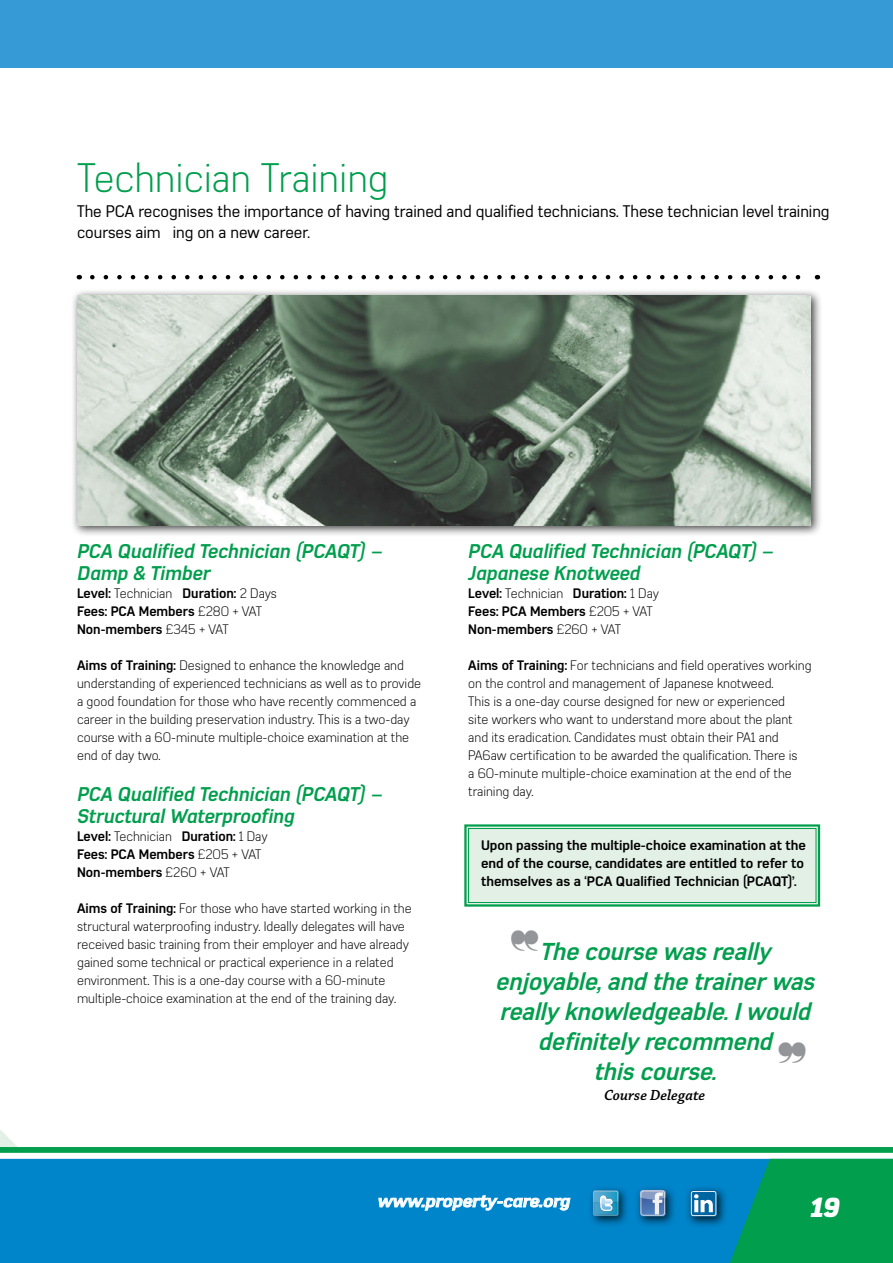
<style>
.page{position:relative;width:893px;height:1263px;background:#fff}
.page>*{position:absolute;margin:0;border:0;box-sizing:border-box;transform-origin:0 0}
.t1{font:300 40.5px "Azbuka";color:#009e4d}
.t2{font:italic 900 27px "Azbuka";color:#fff}
.t3{font:italic 700 24px/30px "Azbuka";color:#009e4d;text-align:center}
.t4{font:italic 700 19.5px/22.5px "Azbuka";color:#009e4d}
.t5{font:16.5px/21px "Azbuka";color:#000}
.t6{font:italic 700 16.5px "Azbuka";color:#fff;scale:1.12 1}
.t7{font:italic 600 15.45px "Chaparral Pro";color:#000}
.t8{font:300 13.5px/18px "Azbuka";color:#000}
.t9{font:700 13.5px/18px "Azbuka";color:#000}
.s1{font-weight:300}
.s2{font-weight:700}
</style>
<div class="page">
<svg style="left:0;top:1130px;width:17px;height:17px"></svg>
<div style="left:0;top:1154px;width:893px;height:109px;background:#0084ca"></div>
<div style="left:0;top:1147px;width:893px;height:6px;background:#009e4d"></div>
<svg style="left:378px;top:1195px;width:193px;height:16px"></svg>
<div style="left:635px;top:1185px;width:42px;height:42px;background:#000;opacity:.75"></div>
<svg style="left:640px;top:1190px;width:26px;height:26px"></svg>
<div style="left:641px;top:1191px;width:24px;height:24px;border:1px solid #f1f0f0;border-radius:3px"></div>
<div style="left:588px;top:1186px;width:42px;height:41px;background:#000;opacity:.75"></div>
<svg style="left:593px;top:1190px;width:26px;height:26px"></svg>
<div style="left:0;top:1153px;width:893px;height:6px;background:#fff"></div>
<div style="left:685px;top:1185px;width:43px;height:43px;background:#000;opacity:.75"></div>
<svg style="left:690px;top:1190px;width:27px;height:27px"></svg>
<svg style="left:694px;top:1194px;width:19px;height:18px"></svg>
<div style="left:691px;top:1191px;width:25px;height:25px;border:1px solid #fff;border-radius:2px"></div>
<div style="left:0;top:0;width:893px;height:67px;background:#359ad5"></div>
<svg style="left:92px;top:275px;width:709px;height:4px"></svg>
<svg style="left:464px;top:824px;width:357px;height:83px"></svg>
<div style="left:468px;top:828px;width:348px;height:75px;border:1px solid #009e4d"></div>
<div style="left:71px;top:289px;width:751px;height:248px;background:#000;opacity:.75"></div>
<img style="left:77px;top:295px;width:733px;height:230px">
<svg style="left:722px;top:1159px;width:171px;height:104px"></svg>
<h1 class="t1" style="left:77px;top:154px;width:313px">Technician Training</h1>
<p class="t5" style="left:77px;top:201px;width:754px">The PCA recognises the importance of having trained and qualified technicians. These technician level training courses aim ing on a new career.</p>
<h3 class="t4" style="left:77px;top:540px;width:307px">PCA Qualified Technician (PCAQT) –<br>Damp &amp; Timber</h3>
<p class="t9" style="left:77px;top:585px;width:201px">Level: <span class="s1">Technician</span> Duration: <span class="s1">2 Days<br></span>Fees: PCA Members <span class="s1">£280 + VAT<br></span>Non-members <span class="s1">£345 + VAT</span></p>
<p class="t8" style="left:77px;top:657px;width:346px"><span class="s2">Aims of Training:</span> Designed to enhance the knowledge and understanding of experienced technicians as well as to provide a good foundation for those who have recently commenced a career in the building preservation industry. This is a two-day course with a 60-minute multiple-choice examination at the end of day two.</p>
<h3 class="t4" style="left:77px;top:783px;width:307px">PCA Qualified Technician (PCAQT) –<br>Structural Waterproofing</h3>
<p class="t9" style="left:77px;top:828px;width:192px">Level: <span class="s1">Technician</span> Duration: <span class="s1">1 Day<br></span>Fees: PCA Members <span class="s1">£205 + VAT<br></span>Non-members <span class="s1">£260 + VAT</span></p>
<p class="t8" style="left:77px;top:900px;width:336px"><span class="s2">Aims of Training:</span> For those who have started working in the structural waterproofing industry. Ideally delegates will have received basic training from their employer and have already gained some technical or practical experience in a related environment. This is a one-day course with a 60-minute multiple-choice examination at the end of the training day.</p>
<h3 class="t4" style="left:468px;top:540px;width:307px">PCA Qualified Technician (PCAQT) –<br>Japanese Knotweed</h3>
<p class="t9" style="left:468px;top:585px;width:192px">Level: <span class="s1">Technician</span> Duration: <span class="s1">1 Day<br></span>Fees: PCA Members <span class="s1">£205 + VAT<br></span>Non-members <span class="s1">£260 + VAT</span></p>
<p class="t8" style="left:468px;top:657px;width:345px"><span class="s2">Aims of Training:</span> For technicians and field operatives working on the control and management of Japanese knotweed.<br>This is a one-day course designed for new or experienced<br>site workers who want to understand more about the plant and its eradication. Candidates must obtain their PA1 and PA6aw certification to be awarded the qualification. There is<br>a 60-minute multiple-choice examination at the end of the training day.</p>
<p class="t9" style="left:481px;top:837px;width:326px">Upon passing the multiple-choice examination at the end of the course, candidates are entitled to refer to themselves as a ‘PCA Qualified Technician (PCAQT)’.</p>
<h3 class="t3" style="left:495px;top:937px;width:327px">The course wasreally enjoyable,and the trainerwas reallyknowledgeable.Iwould definitelyrecommend thiscourse.</h3>
<p class="t7" style="left:604px;top:1086px;width:103px">Course Delegate</p>
<p class="t6" style="left:378px;top:1191px;width:173px">www.property-care.org</p>
<h2 class="t2" style="left:809px;top:1189px;width:37px">19</h2>
</div>
